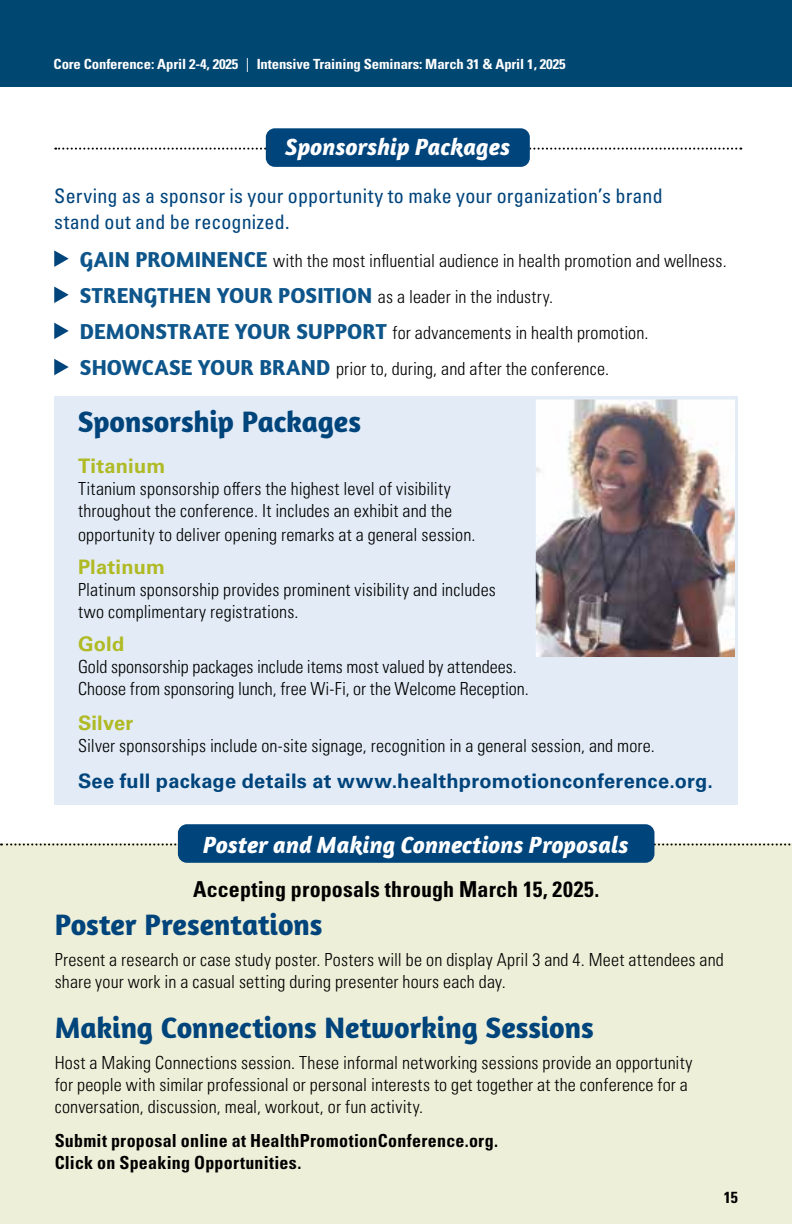
<style>
.page{position:relative;width:792px;height:1224px;background:#fff}
.page>*{position:absolute;margin:0;border:0;box-sizing:border-box;transform-origin:0 0}
.t1{font:700 30px "Amaranth";letter-spacing:-.005em;color:#00447c}
.t2{font:italic 700 24px "Amaranth";letter-spacing:-.005em;color:#fff}
.t3{font:700 condensed 22px "Univers LT Pro";letter-spacing:.005em;color:#000}
.t4{font:condensed 20px/26px "Univers LT Pro";letter-spacing:.01em;color:#00447c}
.t5{font:700 20px "Univers LT Pro 65";letter-spacing:.015em;color:#00447c}
.t6{font:700 20px "Univers LT Pro 65";letter-spacing:.01em;color:#b0ba25}
.t7{font:300 condensed 18px/22px "Univers LT Pro";letter-spacing:.01em;color:#000}
.t8{font:700 condensed 18px/22px "Univers LT Pro";letter-spacing:.015em;color:#000}
.t9{font:700 condensed 16px "Univers LT Pro";color:#000}
.t10{font:700 condensed 14px "Univers LT Pro";letter-spacing:-.01em;color:#fff;scale:1.05 1}
.s1{font-weight:400}
.s2{font-family:"Amaranth";font-weight:700;font-stretch:normal;font-size:22px;color:#0d558a}
</style>
<div class="page">
<div style="left:0;top:0;width:792px;height:86px;background:#004772"></div>
<div style="left:54px;top:397px;width:684px;height:408px;background:#e3ecf6"></div>
<svg style="left:55px;top:148px;width:686px;height:2px"></svg>
<div style="left:266px;top:128px;width:264px;height:39px;background:#00447c;border-radius:9px"></div>
<svg style="left:54px;top:250px;width:15px;height:17px"></svg>
<svg style="left:54px;top:287px;width:15px;height:16px"></svg>
<svg style="left:54px;top:323px;width:15px;height:16px"></svg>
<svg style="left:54px;top:359px;width:15px;height:16px"></svg>
<img style="left:537px;top:401px;width:197px;height:255px">
<div style="left:535px;top:399px;width:201px;height:259px;border:1px solid #e3ecf6"></div>
<div style="left:0;top:844px;width:792px;height:380px;background:#eeefd8"></div>
<svg style="left:1px;top:844px;width:790px;height:2px"></svg>
<div style="left:178px;top:824px;width:476px;height:39px;background:#00447c;border-radius:9px"></div>
<p class="t10" style="left:54px;top:56px;width:489px">Core Conference: April 2-4, 2025 <span class="s1">|</span> Intensive Training Seminars: March 31 &amp; April 1, 2025</p>
<h2 class="t2" style="left:285px;top:132px;width:226px">Sponsorship Packages</h2>
<p class="t4" style="left:54px;top:182px;width:610px">Serving as a sponsor is your opportunity to make your organization’s brand stand out and be recognized.</p>
<p class="t7" style="left:80px;top:242px;width:648px;line-height:36.2px"><span class="s2">GAIN PROMINENCE</span> with the most influential audience in health promotion and wellness.<br><span class="s2">STRENGTHEN YOUR POSITION</span> as a leader in the industry.<br><span class="s2">DEMONSTRATE YOUR SUPPORT</span> for advancements in health promotion.<br><span class="s2">SHOWCASE YOUR BRAND</span> prior to, during, and after the conference.</p>
<h1 class="t1" style="left:78px;top:402px;width:285px">Sponsorship Packages</h1>
<p class="t6" style="left:78px;top:451px;width:89px">Titanium</p>
<p class="t7" style="left:78px;top:476px;width:376px">Titanium sponsorship offers the highest level of visibility throughout the conference. It includes an exhibit and the</p>
<p class="t7" style="left:78px;top:522px;width:399px">opportunity to deliver opening remarks at a general session.</p>
<p class="t6" style="left:78px;top:552px;width:89px">Platinum</p>
<p class="t7" style="left:78px;top:577px;width:419px">Platinum sponsorship provides prominent visibility and includes two complimentary registrations.</p>
<p class="t6" style="left:78px;top:629px;width:48px">Gold</p>
<p class="t7" style="left:78px;top:654px;width:452px">Gold sponsorship packages include items most valued by attendees.<br>Choose from sponsoring lunch, free Wi-Fi, or the Welcome Reception.</p>
<p class="t6" style="left:78px;top:709px;width:57px">Silver</p>
<p class="t7" style="left:78px;top:734px;width:578px">Silver sponsorships include on-site signage, recognition in a general session, and more.</p>
<p class="t5" style="left:78px;top:766px;width:637px">See full package details at www.healthpromotionconference.org.</p>
<h2 class="t2" style="left:203px;top:830px;width:427px">Poster and Making Connections Proposals</h2>
<p class="t3" style="left:193px;top:876px;width:408px">Accepting proposals through March 15, 2025.</p>
<h1 class="t1" style="left:55px;top:906px;width:269px">Poster Presentations</h1>
<p class="t7" style="left:55px;top:948px;width:671px">Present a research or case study poster. Posters will be on display April 3 and 4. Meet attendees and share your work in a casual setting during presenter hours each day.</p>
<h1 class="t1" style="left:55px;top:1009px;width:541px">Making Connections Networking Sessions</h1>
<p class="t7" style="left:55px;top:1051px;width:639px">Host a Making Connections session. These informal networking sessions provide an opportunity for people with similar professional or personal interests to get together at the conference for a conversation, discussion, meal, workout, or fun activity.</p>
<p class="t8" style="left:55px;top:1129px;width:445px">Submit proposal online at HealthPromotionConference.org.<br>Click on Speaking Opportunities.</p>
<p class="t9" style="left:724px;top:1187px;width:16px">15</p>
</div>
